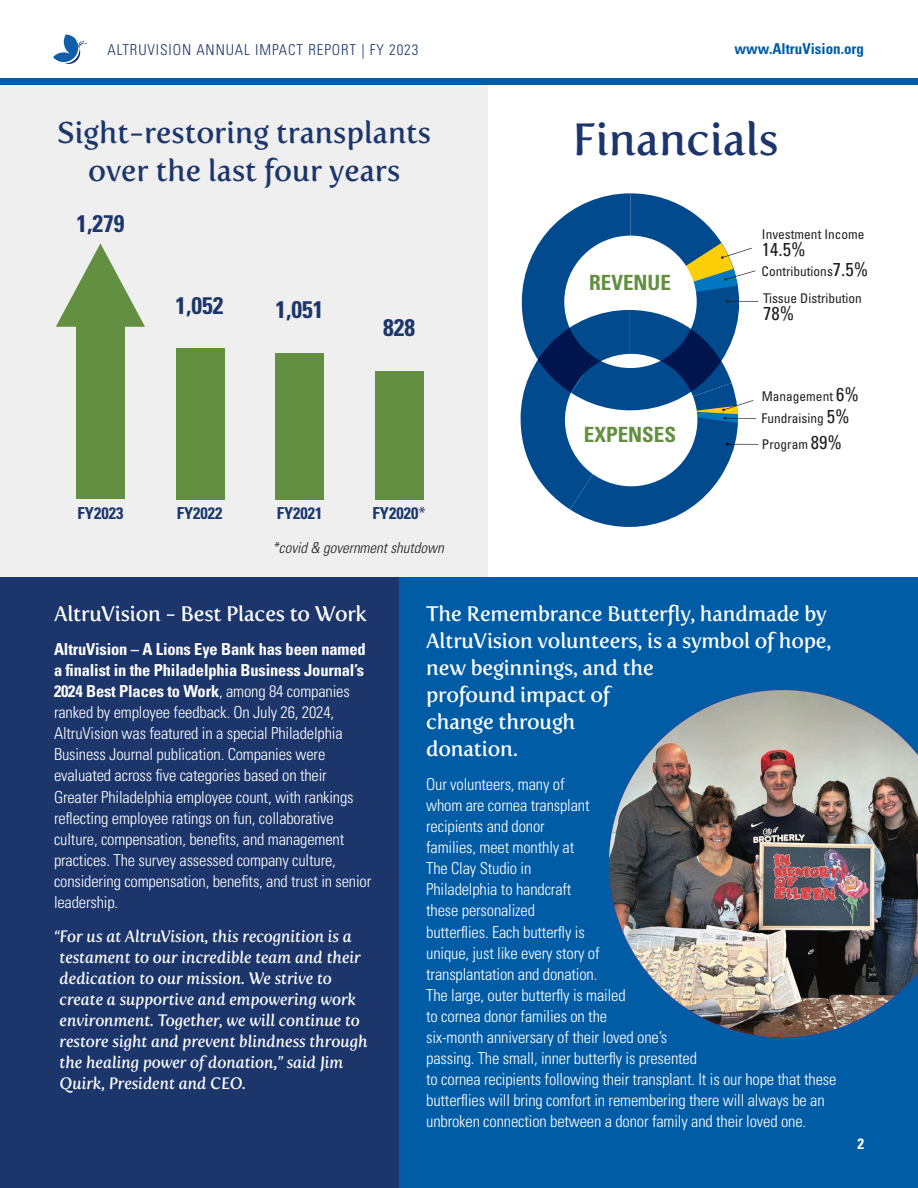
<style>
.page{position:relative;width:918px;height:1188px;background:#fff}
.page>*{position:absolute;margin:0;border:0;box-sizing:border-box;transform-origin:0 0}
.t1{font:45px "Fertigo Pro";color:#1c366c}
.t2{font:30px/37.5px "Fertigo Pro";color:#1c366c;text-align:center}
.t3{font:700 condensed 24px "Univers LT Std";color:#1c366c}
.t4{font:21px/27px "Fertigo Pro";letter-spacing:-.01em;color:#fff}
.t5{font:700 condensed 21px "Univers LT Std";color:#628f40}
.t6{font:condensed 18.75px "Univers LT Std";color:#231f20}
.t7{font:300 condensed 16.5px/21px "Univers LT Std";letter-spacing:-.01em;color:#fff}
.t8{font:italic 16.5px/21px "Fertigo Pro";letter-spacing:-.01em;color:#fff}
.t9{font:700 condensed 16.5px "Univers LT Std";color:#1c366c}
.t10{font:300 condensed 15px "Univers LT Std";letter-spacing:.06em;color:#1c366c}
.t11{font:italic 300 condensed 15px "Univers LT Std";color:#231f20}
.t12{font:700 condensed 15px "Univers LT Std";color:#015ca6}
.t13{font:700 condensed 15px "Univers LT Std";color:#fff}
.t14{font:condensed 13.35px/26px "Univers LT Std";color:#231f20}
.s1{font-weight:400}
.s2{font-size:18.75px}
.s3{font-weight:700}
</style>
<div class="page">
<div style="left:0;top:81px;width:487px;height:497px;background:#eeefee"></div>
<div style="left:0;top:578px;width:399px;height:610px;background:#1c366c"></div>
<div style="left:399px;top:578px;width:519px;height:610px;background:#015ca6"></div>
<img style="left:609px;top:690px;width:309px;height:347px">
<hr style="left:727px;top:444px;width:31px;height:1px;background:#231f20">
<hr style="left:727px;top:301px;width:31px;height:1px;background:#231f20">
<svg style="left:521px;top:193px;width:235px;height:334px"></svg>
<svg style="left:56px;top:243px;width:89px;height:84px"></svg>
<div style="left:76px;top:318px;width:49px;height:181px;background:#628f40"></div>
<div style="left:176px;top:348px;width:48px;height:151px;background:#628f40"></div>
<div style="left:275px;top:353px;width:49px;height:146px;background:#628f40"></div>
<div style="left:375px;top:371px;width:48px;height:128px;background:#628f40"></div>
<div style="left:0;top:78px;width:918px;height:6px;background:#015ca6"></div>
<svg style="left:53px;top:34px;width:34px;height:30px"></svg>
<p class="t10" style="left:108px;top:40px;width:312px">ALTRUVISION ANNUAL IMPACT REPORT | FY 2023</p>
<p class="t12" style="left:735px;top:40px;width:131px">www.AltruVision.org</p>
<h2 class="t2" style="left:57px;top:114px;width:375px">Sight-restoring transplants over the last four years</h2>
<h3 class="t3" style="left:76px;top:209px;width:49px">1,279</h3>
<h3 class="t3" style="left:176px;top:291px;width:49px">1,052</h3>
<h3 class="t3" style="left:276px;top:295px;width:49px">1,051</h3>
<h3 class="t3" style="left:383px;top:313px;width:33px">828</h3>
<p class="t9" style="left:78px;top:503px;width:47px">FY2023</p>
<p class="t9" style="left:177px;top:503px;width:47px">FY2022</p>
<p class="t9" style="left:277px;top:503px;width:47px">FY2021</p>
<p class="t9" style="left:373px;top:503px;width:55px">FY2020<span class="s1">*</span></p>
<p class="t11" style="left:272px;top:539px;width:173px">*covid &amp; government shutdown</p>
<h1 class="t1" style="left:573px;top:113px;width:208px">Financials</h1>
<p class="t5" style="left:589px;top:270px;width:83px">REVENUE</p>
<p class="t5" style="left:584px;top:422px;width:94px">EXPENSES</p>
<p class="t14" style="left:762px;top:221px;width:104px">Investment Income</p>
<p class="t6" style="left:762px;top:237px;width:45px">14.5%</p>
<p class="t14" style="left:762px;top:258px;width:108px">Contributions<span class="s2">7.5%<br></span>Tissue Distribution</p>
<p class="t6" style="left:763px;top:301px;width:33px">78%</p>
<p class="t14" style="left:762px;top:384px;width:99px">Management <span class="s2">6%</span></p>
<p class="t14" style="left:762px;top:405px;width:90px">Fundraising <span class="s2">5%<br></span>Program <span class="s2">89%</span></p>
<p class="t4" style="left:54px;top:600px;width:315px">AltruVision - Best Places to Work</p>
<p class="t7" style="left:54px;top:639px;width:319px"><span class="s3">AltruVision – A Lions Eye Bank has been named a finalist in the Philadelphia Business Journal’s 2024 Best Places to Work</span>, among 84 companies ranked by employee feedback. On July 26, 2024, AltruVision was featured in a special Philadelphia Business Journal publication. Companies were evaluated across five categories based on their Greater Philadelphia employee count, with rankings reflecting employee ratings on fun, collaborative culture, compensation, benefits, and management practices. The survey assessed company culture, considering compensation, benefits, and trust in senior leadership.</p>
<p class="t8" style="left:60px;top:926px;width:310px;text-indent:-6px">“For us at AltruVision, this recognition is a testament to our incredible team and their dedication to our mission. We strive to create a supportive and empowering work environment. Together, we will continue to restore sight and prevent blindness through the healing power of donation,” said Jim Quirk, President and CEO.</p>
<p class="t4" style="left:426px;top:600px;width:407px">The Remembrance Butterfly, handmade by<br>AltruVision volunteers, is a symbol of hope, new beginnings, and the<br>profound impact of<br>change through<br>donation.</p>
<p class="t7" style="left:426px;top:774px;width:412px">Our volunteers, many of<br>whom are cornea transplant<br>recipients and donor<br>families, meet monthly at<br>The Clay Studio in<br>Philadelphia to handcraft<br>these personalized<br>butterflies. Each butterfly is<br>unique, just like every story of<br>transplantation and donation.<br>The large, outer butterfly is mailed<br>to cornea donor families on the<br>six-month anniversary of their loved one’s<br>passing. The small, inner butterfly is presented<br>to cornea recipients following their transplant. It is our hope that these butterflies will bring comfort in remembering there will always be an unbroken connection between a donor family and their loved one.</p>
<p class="t13" style="left:857px;top:1135px;width:8px">2</p>
</div>
